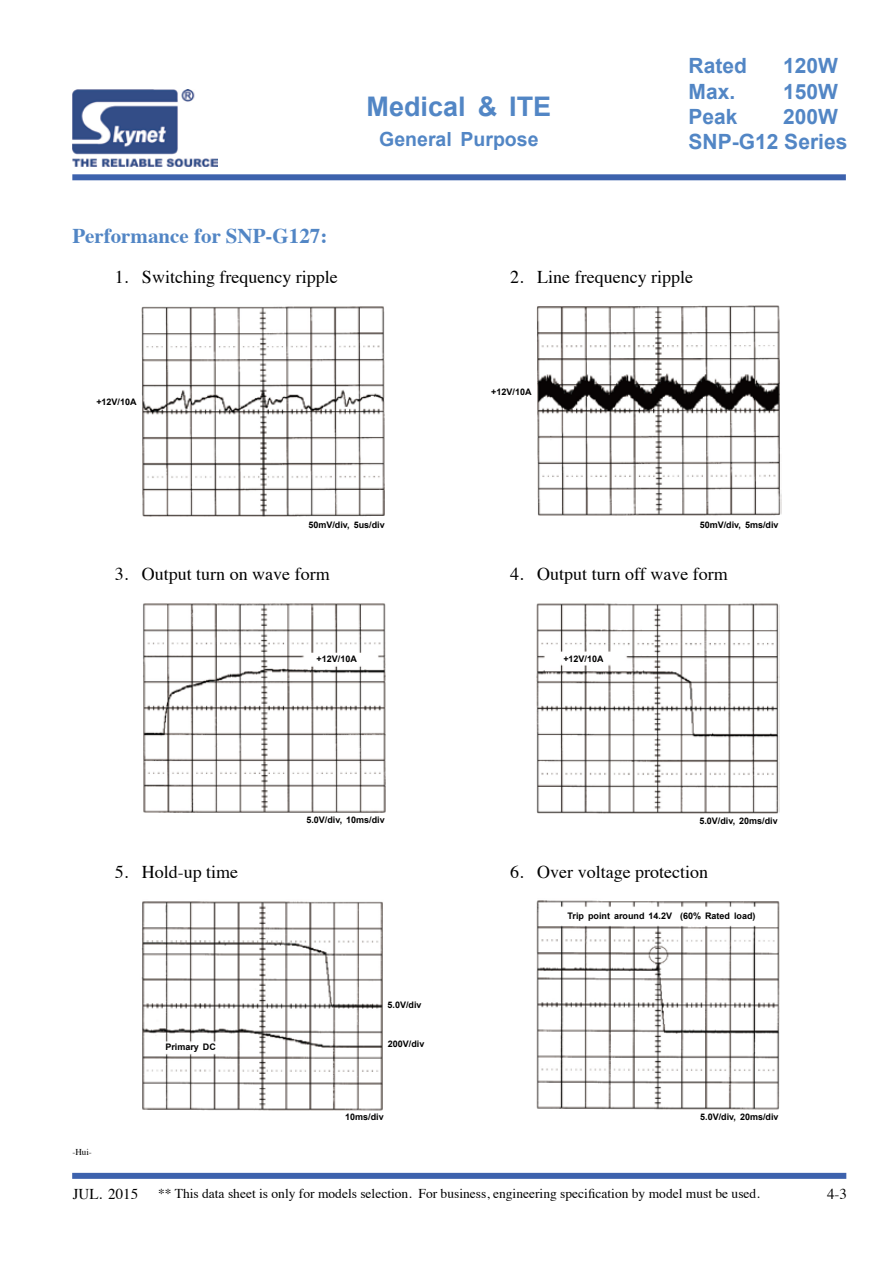
<style>
.page{position:relative;width:893px;height:1263px;background:#fff}
.page>*{position:absolute;margin:0;border:0;box-sizing:border-box;transform-origin:0 0}
.t1{font:700 27px "Arial";color:#5286c5}
.t2{font:700 21px/25.2px "Arial";color:#5286c5}
.t3{font:700 21px "Times";color:#5286c5}
.t4{font:700 19.5px "Arial";color:#5286c5}
.t5{font:18px "Times";color:#000}
.t6{font:15px "Times";color:#000}
.t7{font:13.5px "Times";color:#000}
.t8{font:700 9px "Arial";color:#000}
.t9{font:9px "Times";color:#000}
</style>
<div class="page">
<div style="left:72px;top:1173px;width:774px;height:6px;background:#3d62ad"></div>
<div style="left:72px;top:174px;width:774px;height:6px;background:#3d62ad"></div>
<img style="left:72px;top:89px;width:146px;height:78px">
<img style="left:141px;top:306px;width:244px;height:210px">
<img style="left:536px;top:305px;width:245px;height:211px">
<img style="left:143px;top:603px;width:243px;height:210px">
<div style="left:311px;top:654px;width:51px;height:11px;background:#fff"></div>
<img style="left:536px;top:603px;width:244px;height:211px">
<div style="left:563px;top:654px;width:41px;height:11px;background:#fff"></div>
<img style="left:141px;top:901px;width:242px;height:210px">
<img style="left:536px;top:900px;width:244px;height:210px">
<div style="left:556px;top:911px;width:203px;height:11px;background:#fff"></div>
<h2 class="t3" style="left:72px;top:216px;width:257px">Performance for SNP-G127:</h2>
<h1 class="t1" style="left:367px;top:89px;width:186px">Medical &amp; ITE</h1>
<h3 class="t4" style="left:379px;top:126px;width:161px">General Purpose</h3>
<h2 class="t2" style="left:689px;top:54px;width:60px">Rated</h2>
<h2 class="t2" style="left:783px;top:54px;width:56px">120W</h2>
<h2 class="t2" style="left:689px;top:79px;width:48px">Max.</h2>
<h2 class="t2" style="left:783px;top:79px;width:56px">150W</h2>
<h2 class="t2" style="left:689px;top:104px;width:51px">Peak</h2>
<h2 class="t2" style="left:689px;top:104px;width:160px;text-indent:94px">200W<br>SNP-G12 Series</h2>
<h3 class="t5" style="left:115px;top:260px;width:224px">1. Switching frequency ripple</h3>
<h3 class="t5" style="left:510px;top:260px;width:184px">2. Line frequency ripple</h3>
<p class="t8" style="left:96px;top:396px;width:42px">+12V/10A</p>
<p class="t8" style="left:308px;top:518px;width:78px">50mV/div, 5us/div</p>
<p class="t8" style="left:491px;top:386px;width:42px">+12V/10A</p>
<p class="t8" style="left:700px;top:518px;width:80px">50mV/div, 5ms/div</p>
<h3 class="t5" style="left:115px;top:557px;width:216px">3. Output turn on wave form</h3>
<h3 class="t5" style="left:510px;top:557px;width:219px">4. Output turn off wave form</h3>
<p class="t8" style="left:317px;top:653px;width:42px">+12V/10A</p>
<p class="t8" style="left:563px;top:653px;width:42px">+12V/10A</p>
<p class="t8" style="left:306px;top:814px;width:80px">5.0V/div, 10ms/div</p>
<p class="t8" style="left:699px;top:815px;width:80px">5.0V/div, 20ms/div</p>
<h3 class="t5" style="left:115px;top:855px;width:125px">5. Hold-up time</h3>
<h3 class="t5" style="left:510px;top:855px;width:199px">6. Over voltage protection</h3>
<p class="t8" style="left:567px;top:910px;width:190px">Trip point around 14.2V (60% Rated load)</p>
<p class="t8" style="left:165px;top:1041px;width:52px">Primary DC</p>
<p class="t8" style="left:388px;top:998px;width:36px">5.0V/div</p>
<p class="t8" style="left:388px;top:1038px;width:38px">200V/div</p>
<p class="t9" style="left:72px;top:1143px;width:21px">-Hui-</p>
<h3 class="t6" style="left:73px;top:1180px;width:67px">JUL. 2015</h3>
<p class="t8" style="left:345px;top:1111px;width:40px">10ms/div</p>
<p class="t8" style="left:700px;top:1111px;width:80px">5.0V/div, 20ms/div</p>
<h3 class="t7" style="left:158px;top:1180px;width:603px">** This data sheet is only for models selection. For business, engineering specification by model must be used.</h3>
<h3 class="t6" style="left:827px;top:1180px;width:21px">4-3</h3>
</div>
